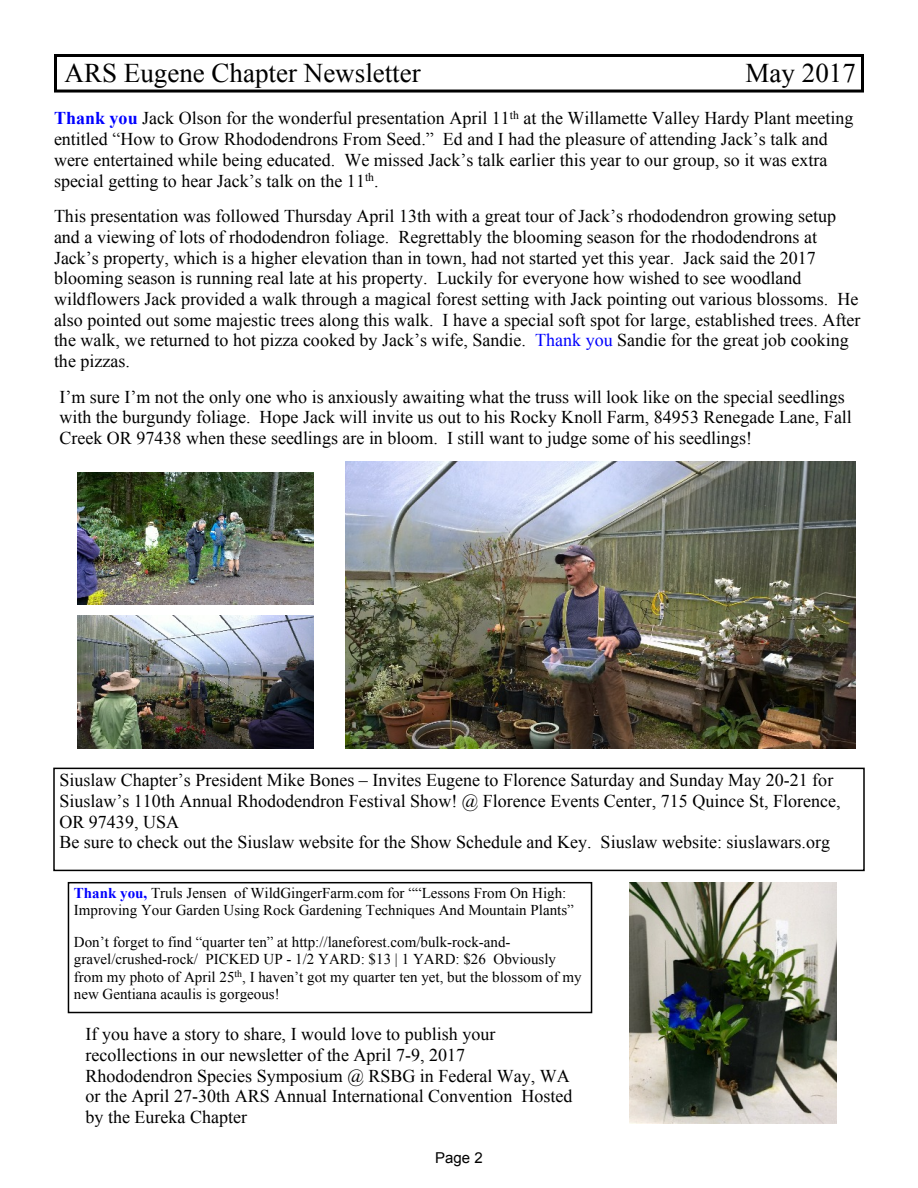
<style>
.page{position:relative;width:918px;height:1188px;background:#fff}
.page>*{position:absolute;margin:0;border:0;box-sizing:border-box;transform-origin:0 0}
.t1{font:27px "Times New Roman";color:#000}
.t2{font:18px/20.7px "Times New Roman";color:#000}
.t3{font:15px/17.2px "Times New Roman";color:#000}
.t4{font:15px "Arial";color:#000}
.s1{font-weight:700;color:#00f}
.s2{color:#0000fe}
.s3{font-weight:700;color:#0000fe}
</style>
<div class="page">
<div style="left:54px;top:54px;width:810px;height:39px;border:3px solid #000"></div>
<div style="left:68px;top:882px;width:524px;height:131px;border:2px solid #000"></div>
<div style="left:53px;top:768px;width:812px;height:103px;border:2px solid #000"></div>
<img style="left:77px;top:472px;width:236px;height:133px">
<img style="left:77px;top:616px;width:236px;height:132px">
<img style="left:345px;top:461px;width:510px;height:287px">
<img style="left:629px;top:882px;width:208px;height:241px">
<h1 class="t1" style="left:65px;top:63px;width:358px">ARS Eugene Chapter Newsletter</h1>
<h1 class="t1" style="left:746px;top:63px;width:112px">May 2017</h1>
<p class="t2" style="left:54px;top:110px;width:801px"><span class="s1">Thank you</span> Jack Olson for the wonderful presentation April 11<sup>th</sup> at the Willamette Valley Hardy Plant meeting entitled “How to Grow Rhododendrons From Seed.” Ed and I had the pleasure of attending Jack’s talk and were entertained while being educated. We missed Jack’s talk earlier this year to our group, so it was extra special getting to hear Jack’s talk on the 11<sup>th</sup>.</p>
<p class="t2" style="left:54px;top:208px;width:808px">This presentation was followed Thursday April 13th with a great tour of Jack’s rhododendron growing setup and a viewing of lots of rhododendron foliage. Regrettably the blooming season for the rhododendrons at Jack’s property, which is a higher elevation than in town, had not started yet this year. Jack said the 2017 blooming season is running real late at his property. Luckily for everyone how wished to see woodland wildflowers Jack provided a walk through a magical forest setting with Jack pointing out various blossoms. He also pointed out some majestic trees along this walk. I have a special soft spot for large, established trees. After the walk, we returned to hot pizza cooked by Jack’s wife, Sandie. <span class="s2">Thank you</span> Sandie for the great job cooking the pizzas.</p>
<p class="t2" style="left:59px;top:388px;width:794px">I’m sure I’m not the only one who is anxiously awaiting what the truss will look like on the special seedlings with the burgundy foliage. Hope Jack will invite us out to his Rocky Knoll Farm, 84953 Renegade Lane, Fall<br>Creek OR 97438 when these seedlings are in bloom. I still want to judge some of his seedlings!</p>
<p class="t2" style="left:59px;top:772px;width:783px">Siuslaw Chapter’s President Mike Bones – Invites Eugene to Florence Saturday and Sunday May 20-21 for Siuslaw’s 110th Annual Rhododendron Festival Show! @ Florence Events Center, 715 Quince St, Florence, OR 97439, USA<br>Be sure to check out the Siuslaw website for the Show Schedule and Key. Siuslaw website: siuslawars.org</p>
<p class="t3" style="left:74px;top:885px;width:502px"><span class="s3">Thank you,</span> Truls Jensen of WildGingerFarm.com for ““Lessons From On High:<br>Improving Your Garden Using Rock Gardening Techniques And Mountain Plants”</p>
<p class="t3" style="left:74px;top:935px;width:509px">Don’t forget to find “quarter ten” at http://laneforest.com/bulk-rock-and&shy;gravel/crushed-rock/ PICKED UP - 1/2 YARD: $13 | 1 YARD: $26 Obviously from my photo of April 25<sup>th</sup>, I haven’t got my quarter ten yet, but the blossom of my new Gentiana acaulis is gorgeous!</p>
<p class="t2" style="left:86px;top:1026px;width:488px">If you have a story to share, I would love to publish your recollections in our newsletter of the April 7-9, 2017<br>Rhododendron Species Symposium @ RSBG in Federal Way, WA or the April 27-30th ARS Annual International Convention Hosted by the Eureka Chapter</p>
<p class="t4" style="left:435px;top:1152px;width:49px">Page 2</p>
</div>
